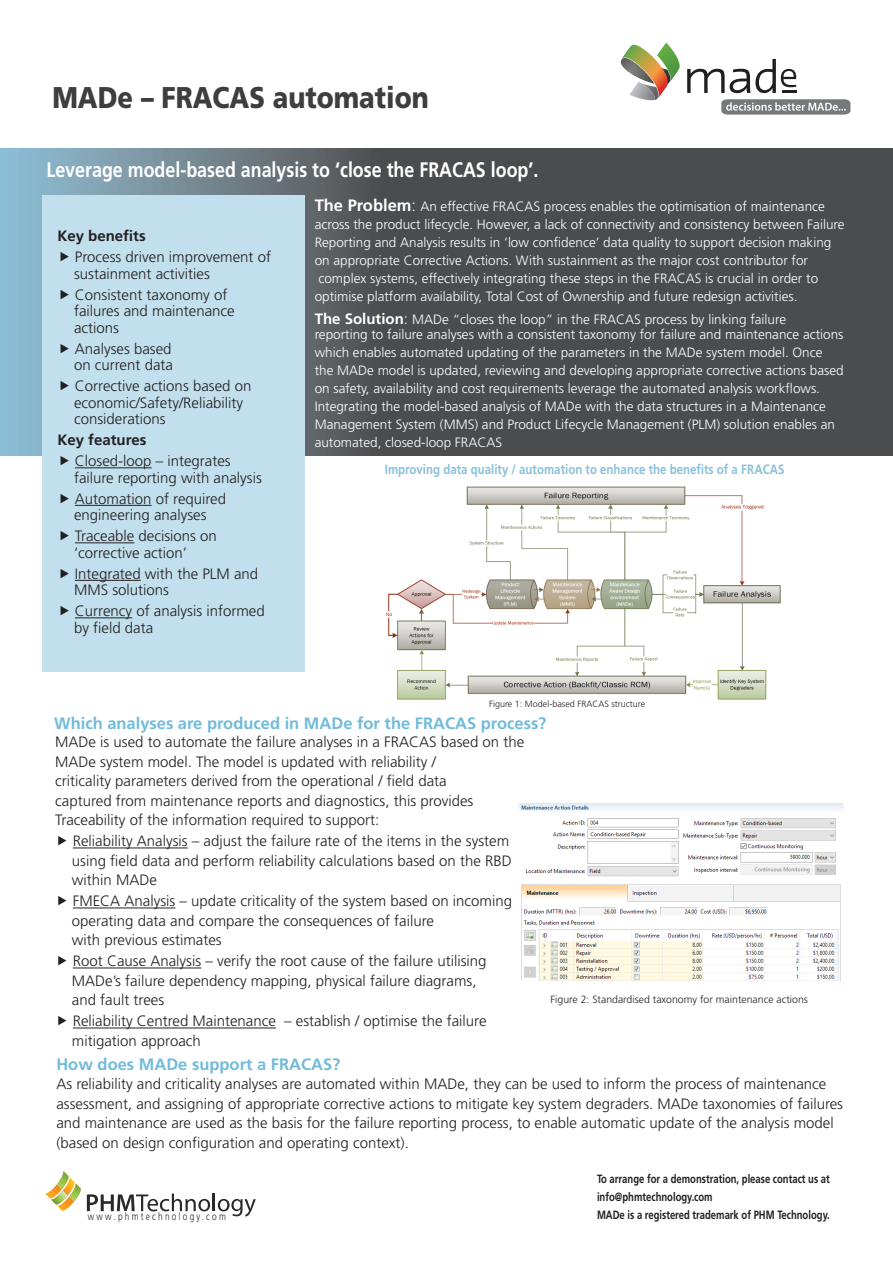
<style>
.page{position:relative;width:893px;height:1263px;background:#fff}
.page>*{position:absolute;margin:0;border:0;box-sizing:border-box;transform-origin:0 0}
.t1{font:900 30px "Frutiger";color:#3e3e3f;scale:.85 1}
.t2{font:700 21px "Frutiger";color:#fff;scale:.85 1}
.t3{font:700 16.5px "Frutiger";color:#71bbda}
.t4{font:300 15px/19.5px "Frutiger";color:#231f20}
.t5{font:700 15px "Frutiger";color:#231f20}
.t6{font:300 13.5px/18px "Frutiger";color:#fff}
.t7{font:700 13.5px "Frutiger";color:#89c1db;scale:.85 1}
.t8{font:700 12px "Frutiger";color:#231f20;scale:.79 1}
.t9{font:300 10.5px "Frutiger";color:#231f20}
.t10{font:300 10.5px "Frutiger";letter-spacing:.27em;color:#231f20;scale:.79 1}
.t11{font:300 9px "Frutiger";color:#231f20}
.s1{font-weight:700;font-size:16.5px}
.s2{font-size:16.5px}
.s3{font-weight:700;font-size:15px}
.s4{font-size:15px}
</style>
<div class="page">
<img style="left:386px;top:486px;width:395px;height:214px">
<svg style="left:620px;top:43px;width:230px;height:72px"></svg>
<svg style="left:0;top:149px;width:893px;height:306px;background:#53585c"></svg>
<div style="left:43px;top:196px;width:262px;height:476px;background:#c2dfed"></div>
<hr style="left:75px;top:467px;width:77px;height:1px;background:#231f20">
<hr style="left:75px;top:505px;width:77px;height:1px;background:#231f20">
<hr style="left:75px;top:542px;width:59px;height:1px;background:#231f20">
<hr style="left:75px;top:580px;width:66px;height:1px;background:#231f20">
<hr style="left:75px;top:617px;width:57px;height:1px;background:#231f20">
<hr style="left:73px;top:847px;width:115px;height:1px;background:#231f20">
<hr style="left:73px;top:907px;width:102px;height:1px;background:#231f20">
<hr style="left:73px;top:967px;width:128px;height:1px;background:#231f20">
<hr style="left:73px;top:1027px;width:203px;height:1px;background:#231f20">
<svg style="left:45px;top:1171px;width:211px;height:45px"></svg>
<img style="left:519px;top:803px;width:324px;height:177px">
<p class="t1" style="left:52px;top:80px;width:444px">MADe – FRACAS automation</p>
<p class="t2" style="left:46px;top:157px;width:580px">Leverage model-based analysis to ‘close the FRACAS loop’.</p>
<p class="t5" style="left:57px;top:227px;width:90px">Key benefits</p>
<p class="t4" style="left:75px;top:247px;width:198px">Process driven improvement of</p>
<p class="t4" style="left:74px;top:264px;width:137px">sustainment activities</p>
<p class="t4" style="left:75px;top:285px;width:154px">Consistent taxonomy of</p>
<p class="t4" style="left:74px;top:301px;width:162px">failures and maintenance</p>
<p class="t4" style="left:74px;top:318px;width:46px">actions</p>
<p class="t4" style="left:75px;top:339px;width:98px">Analyses based</p>
<p class="t4" style="left:74px;top:355px;width:100px">on current data</p>
<p class="t4" style="left:75px;top:376px;width:178px">Corrective actions based on</p>
<p class="t4" style="left:74px;top:393px;width:171px">economic/Safety/Reliability</p>
<p class="t4" style="left:74px;top:409px;width:93px">considerations</p>
<p class="t5" style="left:57px;top:431px;width:90px">Key features</p>
<p class="t4" style="left:75px;top:451px;width:157px">Closed-loop – integrates</p>
<p class="t4" style="left:74px;top:468px;width:189px">failure reporting with analysis</p>
<p class="t4" style="left:75px;top:489px;width:153px">Automation of required</p>
<p class="t4" style="left:74px;top:505px;width:134px">engineering analyses</p>
<p class="t4" style="left:75px;top:526px;width:143px">Traceable decisions on</p>
<p class="t4" style="left:74px;top:543px;width:115px">‘corrective action’</p>
<p class="t4" style="left:75px;top:564px;width:185px">Integrated with the PLM and</p>
<p class="t4" style="left:74px;top:580px;width:97px">MMS solutions</p>
<p class="t4" style="left:75px;top:601px;width:191px">Currency of analysis informed</p>
<p class="t4" style="left:74px;top:618px;width:81px">by field data</p>
<p class="t6" style="left:315px;top:198px;width:531px"><span class="s1">The Problem</span><span class="s2">:</span> An effective FRACAS process enables the optimisation of maintenance across the product lifecycle. However, a lack of connectivity and consistency between Failure</p>
<p class="t6" style="left:315px;top:234px;width:518px">Reporting and Analysis results in ‘low confidence’ data quality to support decision making on appropriate Corrective Actions. With sustainment as the major cost contributor for</p>
<p class="t6" style="left:315px;top:270px;width:505px">complex systems, effectively integrating these steps in the FRACAS is crucial in order to optimise platform availability, Total Cost of Ownership and future redesign activities.</p>
<p class="t6" style="left:315px;top:310px;width:473px"><span class="s3">The Solution</span><span class="s4">:</span> MADe “closes the loop” in the FRACAS process by linking failure</p>
<p class="t6" style="left:315px;top:325px;width:530px">reporting to failure analyses with a consistent taxonomy for failure and maintenance actions which enables automated updating of the parameters in the MADe system model. Once the MADe model is updated, reviewing and developing appropriate corrective actions based on safety, availability and cost requirements leverage the automated analysis workflows.<br>Integrating the model-based analysis of MADe with the data structures in a Maintenance Management System (MMS) and Product Lifecycle Management (PLM) solution enables an automated, closed-loop FRACAS</p>
<p class="t7" style="left:385px;top:461px;width:472px">Improving data quality / automation to enhance the benefits of a FRACAS</p>
<p class="t11" style="left:489px;top:699px;width:158px">Figure 1: Model-based FRACAS structure</p>
<p class="t3" style="left:54px;top:714px;width:494px">Which analyses are produced in MADe for the FRACAS process?</p>
<p class="t4" style="left:55px;top:732px;width:471px">MADe is used to automate the failure analyses in a FRACAS based on the<br>MADe system model. The model is updated with reliability /</p>
<p class="t4" style="left:55px;top:771px;width:393px">criticality parameters derived from the operational / field data</p>
<p class="t4" style="left:55px;top:791px;width:420px">captured from maintenance reports and diagnostics, this provides</p>
<p class="t4" style="left:55px;top:810px;width:325px">Traceability of the information required to support:</p>
<p class="t4" style="left:73px;top:831px;width:438px">Reliability Analysis – adjust the failure rate of the items in the system</p>
<p class="t4" style="left:72px;top:851px;width:441px">using field data and perform reliability calculations based on the RBD</p>
<p class="t4" style="left:72px;top:870px;width:87px">within MADe</p>
<p class="t4" style="left:73px;top:891px;width:441px">FMECA Analysis – update criticality of the system based on incoming</p>
<p class="t4" style="left:72px;top:911px;width:364px">operating data and compare the consequences of failure</p>
<p class="t4" style="left:72px;top:930px;width:151px">with previous estimates</p>
<p class="t4" style="left:73px;top:951px;width:415px">Root Cause Analysis – verify the root cause of the failure utilising</p>
<p class="t4" style="left:72px;top:971px;width:406px">MADe’s failure dependency mapping, physical failure diagrams,</p>
<p class="t4" style="left:72px;top:990px;width:94px">and fault trees</p>
<p class="t4" style="left:73px;top:1011px;width:415px">Reliability Centred Maintenance – establish / optimise the failure</p>
<p class="t4" style="left:72px;top:1031px;width:130px">mitigation approach</p>
<p class="t9" style="left:551px;top:994px;width:259px">Figure 2: Standardised taxonomy for maintenance actions</p>
<p class="t3" style="left:56px;top:1054px;width:286px">How does MADe support a FRACAS?</p>
<p class="t4" style="left:56px;top:1074px;width:788px">As reliability and criticality analyses are automated within MADe, they can be used to inform the process of maintenance assessment, and assigning of appropriate corrective actions to mitigate key system degraders. MADe taxonomies of failures and maintenance are used as the basis for the failure reporting process, to enable automatic update of the analysis model (based on design configuration and operating context).</p>
<p class="t8" style="left:597px;top:1171px;width:296px">To arrange for a demonstration, please contact us at</p>
<p class="t8" style="left:597px;top:1189px;width:148px">info@phmtechnology.com</p>
<p class="t10" style="left:88px;top:1210px;width:176px">www.phmtechnology.com</p>
<p class="t8" style="left:597px;top:1207px;width:296px">MADe is a registered trademark of PHM Technology.</p>
</div>
